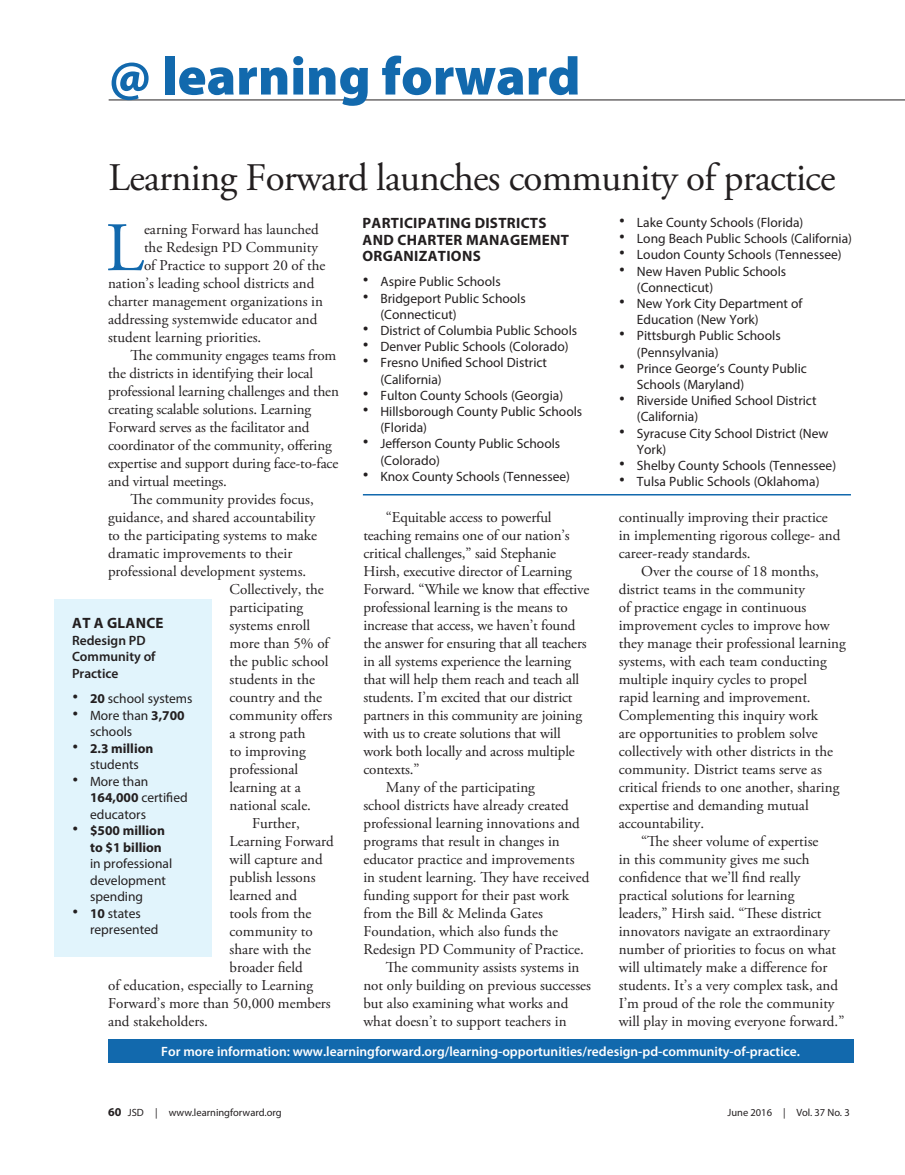
<style>
.page{position:relative;width:905px;height:1175px;background:#fff}
.page>*{position:absolute;margin:0;border:0;box-sizing:border-box;transform-origin:0 0}
.body{font:69.3px "Adobe Garamond Pro";color:#1269ad}
.t1{font:900 54px "Myriad Pro";color:#1269ad}
.body-2{font:39px "Adobe Garamond Pro";letter-spacing:-.02em;color:#231f20}
.body-3{font:15px/18px "Adobe Garamond Pro";color:#231f20}
.box{font:700 15px/16.5px "Myriad Pro";letter-spacing:.02em;color:#231f20}
.myriad_box{font:700 15px "Myriad Pro";letter-spacing:.02em;color:#231f20}
.t2{font:13.5px/16.2px "Myriad Pro";color:#231f20}
.body-4{font:600 13.5px "Myriad Pro";color:#fff}
.myriad_box-2{font:600 13.5px/16.5px "Myriad Pro";color:#231f20}
.t3{font:700 13.5px/16.5px "Myriad Pro";color:#231f20;text-align:center}
.t4{font:10.5px "Myriad Pro";color:#231f20}
.s1{font-family:"Helvetica";font-weight:700;font-size:18px}
.s2{font-weight:700}
.s3{font-family:"Helvetica";font-size:18px}
.s4{font-weight:400}
.s5{font-weight:700;font-size:12px}
</style>
<div class="page">
<hr style="left:109px;top:100px;width:795px;height:1px;background:#231f20">
<div style="left:54px;top:598px;width:158px;height:358px;background:#e1f4fc"></div>
<div style="left:108px;top:1039px;width:745px;height:24px;background:#1269ad"></div>
<hr style="left:363px;top:494px;width:488px;height:1px;background:#1269ad">
<p class="t1" style="left:109px;top:40px;width:473px">@ learning forward</p>
<p class="body-2" style="left:109px;top:154px;width:728px">Learning Forward launches community of practice</p>
<p class="body" style="left:106px;top:206px;width:40px">L</p>
<p class="body-3" style="left:144px;top:221px;width:176px">earning Forward has launched</p>
<p class="body-3" style="left:144px;top:239px;width:175px">the Redesign PD Community</p>
<p class="body-3" style="left:144px;top:257px;width:183px">of Practice to support 20 of the</p>
<p class="body-3" style="left:108px;top:275px;width:208px">nation’s leading school districts and</p>
<p class="body-3" style="left:108px;top:293px;width:216px">charter management organizations in</p>
<p class="body-3" style="left:108px;top:311px;width:211px">addressing systemwide educator and</p>
<p class="body-3" style="left:108px;top:329px;width:155px">student learning priorities.</p>
<p class="body-3" style="left:108px;top:347px;width:232px;text-indent:22px">The community engages teams from the districts in identifying their local professional learning challenges and then creating scalable solutions. Learning Forward serves as the facilitator and coordinator of the community, offering expertise and support during face-to-face and virtual meetings.</p>
<p class="body-3" style="left:130px;top:491px;width:185px">The community provides focus,</p>
<p class="body-3" style="left:108px;top:509px;width:209px">guidance, and shared accountability</p>
<p class="body-3" style="left:108px;top:527px;width:210px">to the participating systems to make</p>
<p class="body-3" style="left:108px;top:545px;width:186px">dramatic improvements to their</p>
<p class="body-3" style="left:108px;top:563px;width:200px">professional development systems.</p>
<p class="body-3" style="left:229px;top:581px;width:96px">Collectively, the</p>
<p class="body-3" style="left:229px;top:599px;width:75px">participating</p>
<p class="body-3" style="left:229px;top:617px;width:82px">systems enroll</p>
<p class="body-3" style="left:229px;top:635px;width:101px">more than 5% of</p>
<p class="body-3" style="left:229px;top:653px;width:100px">the public school</p>
<p class="body-3" style="left:229px;top:671px;width:87px">students in the</p>
<p class="body-3" style="left:229px;top:689px;width:94px">country and the</p>
<p class="body-3" style="left:229px;top:707px;width:104px">community offers</p>
<p class="body-3" style="left:229px;top:725px;width:77px">a strong path</p>
<p class="body-3" style="left:229px;top:743px;width:78px">to improving</p>
<p class="body-3" style="left:229px;top:761px;width:70px">professional</p>
<p class="body-3" style="left:229px;top:779px;width:73px">learning at a</p>
<p class="body-3" style="left:229px;top:797px;width:83px">national scale.</p>
<p class="body-3" style="left:252px;top:815px;width:49px">Further,</p>
<p class="body-3" style="left:229px;top:833px;width:106px">Learning Forward</p>
<p class="body-3" style="left:229px;top:851px;width:95px">will capture and</p>
<p class="body-3" style="left:229px;top:869px;width:88px">publish lessons</p>
<p class="body-3" style="left:229px;top:887px;width:69px">learned and</p>
<p class="body-3" style="left:229px;top:905px;width:83px">tools from the</p>
<p class="body-3" style="left:229px;top:923px;width:85px">community to</p>
<p class="body-3" style="left:229px;top:941px;width:83px">share with the</p>
<p class="body-3" style="left:229px;top:959px;width:75px">broader field</p>
<p class="body-3" style="left:108px;top:977px;width:207px">of education, especially to Learning</p>
<p class="body-3" style="left:108px;top:995px;width:224px">Forward’s more than 50,000 members</p>
<p class="body-3" style="left:108px;top:1013px;width:101px">and stakeholders.</p>
<p class="myriad_box" style="left:72px;top:613px;width:93px">AT A GLANCE</p>
<p class="myriad_box-2" style="left:72px;top:631px;width:85px">Redesign PD<br>Community of<br>Practice</p>
<p class="t2" style="left:72px;top:690px;width:122px"><span class="s1">•</span> <span class="s2">20</span> school systems</p>
<p class="t2" style="left:90px;top:706px;width:96px;text-indent:-18px"><span class="s3">•</span> More than <span class="s2">3,700 </span>schools</p>
<p class="t3" style="left:72px;top:739px;width:83px"><span class="s3">•</span> 2.3 million <span class="s4">students</span></p>
<p class="t2" style="left:90px;top:772px;width:99px;text-indent:-18px"><span class="s3">•</span> More than<br><span class="s2">164,000</span> certified educators</p>
<p class="t2" style="left:90px;top:822px;width:84px;text-indent:-18px"><span class="s1">•</span> <span class="s2">$500 million to $1 billion </span>in professional development spending</p>
<p class="t2" style="left:90px;top:904px;width:70px;text-indent:-18px"><span class="s1">•</span> <span class="s2">10</span> states represented</p>
<p class="box" style="left:362px;top:214px;width:208px">PARTICIPATING DISTRICTS<br>AND CHARTER MANAGEMENT<br>ORGANIZATIONS</p>
<p class="t2" style="left:362px;top:273px;width:140px"><span class="s3">•</span> Aspire Public Schools</p>
<p class="t2" style="left:380px;top:290px;width:147px;text-indent:-18px"><span class="s3">•</span> Bridgeport Public Schools (Connecticut)</p>
<p class="t2" style="left:362px;top:322px;width:216px"><span class="s3">•</span> District of Columbia Public Schools</p>
<p class="t2" style="left:362px;top:338px;width:208px"><span class="s3">•</span> Denver Public Schools (Colorado)</p>
<p class="t2" style="left:380px;top:354px;width:168px;text-indent:-18px"><span class="s3">•</span> Fresno Unified School District (California)</p>
<p class="t2" style="left:362px;top:387px;width:202px"><span class="s3">•</span> Fulton County Schools (Georgia)</p>
<p class="t2" style="left:380px;top:403px;width:203px;text-indent:-18px"><span class="s3">•</span> Hillsborough County Public Schools (Florida)</p>
<p class="t2" style="left:380px;top:435px;width:181px;text-indent:-18px"><span class="s3">•</span> Jefferson County Public Schools (Colorado)</p>
<p class="t2" style="left:362px;top:468px;width:209px"><span class="s3">•</span> Knox County Schools (Tennessee)</p>
<p class="body-3" style="left:363px;top:509px;width:227px;text-indent:22px">“Equitable access to powerful teaching remains one of our nation’s critical challenges,” said Stephanie Hirsh, executive director of Learning Forward. “While we know that effective professional learning is the means to increase that access, we haven’t found the answer for ensuring that all teachers in all systems experience the learning that will help them reach and teach all students. I’m excited that our district partners in this community are joining with us to create solutions that will work both locally and across multiple contexts.”</p>
<p class="body-3" style="left:363px;top:779px;width:227px;text-indent:22px">Many of the participating<br>school districts have already created professional learning innovations and programs that result in changes in educator practice and improvements in student learning. They have received funding support for their past work from the Bill &amp; Melinda Gates Foundation, which also funds the Redesign PD Community of Practice.</p>
<p class="body-3" style="left:363px;top:959px;width:229px;text-indent:22px">The community assists systems in not only building on previous successes but also examining what works and what doesn’t to support teachers in</p>
<p class="t2" style="left:619px;top:214px;width:186px"><span class="s3">•</span> Lake County Schools (Florida)</p>
<p class="t2" style="left:619px;top:230px;width:235px"><span class="s3">•</span> Long Beach Public Schools (California)</p>
<p class="t2" style="left:619px;top:246px;width:224px"><span class="s3">•</span> Loudon County Schools (Tennessee)</p>
<p class="t2" style="left:637px;top:263px;width:151px;text-indent:-18px"><span class="s3">•</span> New Haven Public Schools (Connecticut)</p>
<p class="t2" style="left:637px;top:295px;width:167px;text-indent:-18px"><span class="s3">•</span> New York City Department of<br>Education (New York)</p>
<p class="t2" style="left:637px;top:327px;width:145px;text-indent:-18px"><span class="s3">•</span> Pittsburgh Public Schools (Pennsylvania)</p>
<p class="t2" style="left:637px;top:360px;width:171px;text-indent:-18px"><span class="s3">•</span> Prince George’s County Public<br>Schools (Maryland)</p>
<p class="t2" style="left:637px;top:392px;width:181px;text-indent:-18px"><span class="s3">•</span> Riverside Unified School District (California)</p>
<p class="t2" style="left:637px;top:425px;width:193px;text-indent:-18px"><span class="s3">•</span> Syracuse City School District (New<br>York)</p>
<p class="t2" style="left:619px;top:457px;width:219px"><span class="s3">•</span> Shelby County Schools (Tennessee)</p>
<p class="t2" style="left:619px;top:473px;width:202px"><span class="s3">•</span> Tulsa Public Schools (Oklahoma)</p>
<p class="body-3" style="left:618px;top:509px;width:223px">continually improving their practice in implementing rigorous college- and career-ready standards.</p>
<p class="body-3" style="left:618px;top:563px;width:228px;text-indent:22px">Over the course of 18 months, district teams in the community<br>of practice engage in continuous improvement cycles to improve how they manage their professional learning systems, with each team conducting multiple inquiry cycles to propel<br>rapid learning and improvement.<br>Complementing this inquiry work<br>are opportunities to problem solve collectively with other districts in the community. District teams serve as critical friends to one another, sharing expertise and demanding mutual accountability.</p>
<p class="body-3" style="left:618px;top:833px;width:227px;text-indent:22px">“The sheer volume of expertise<br>in this community gives me such confidence that we’ll find really practical solutions for learning leaders,” Hirsh said. “These district innovators navigate an extraordinary number of priorities to focus on what will ultimately make a difference for students. It’s a very complex task, and I’m proud of the role the community will play in moving everyone forward.”</p>
<p class="body-4" style="left:161px;top:1043px;width:640px">For more information: www.learningforward.org/learning-opportunities/redesign-pd-community-of-practice.</p>
<p class="t4" style="left:108px;top:1106px;width:175px"><span class="s5">60</span> JSD | www.learningforward.org</p>
<p class="t4" style="left:727px;top:1106px;width:124px">June 2016 | Vol. 37 No. 3</p>
</div>
